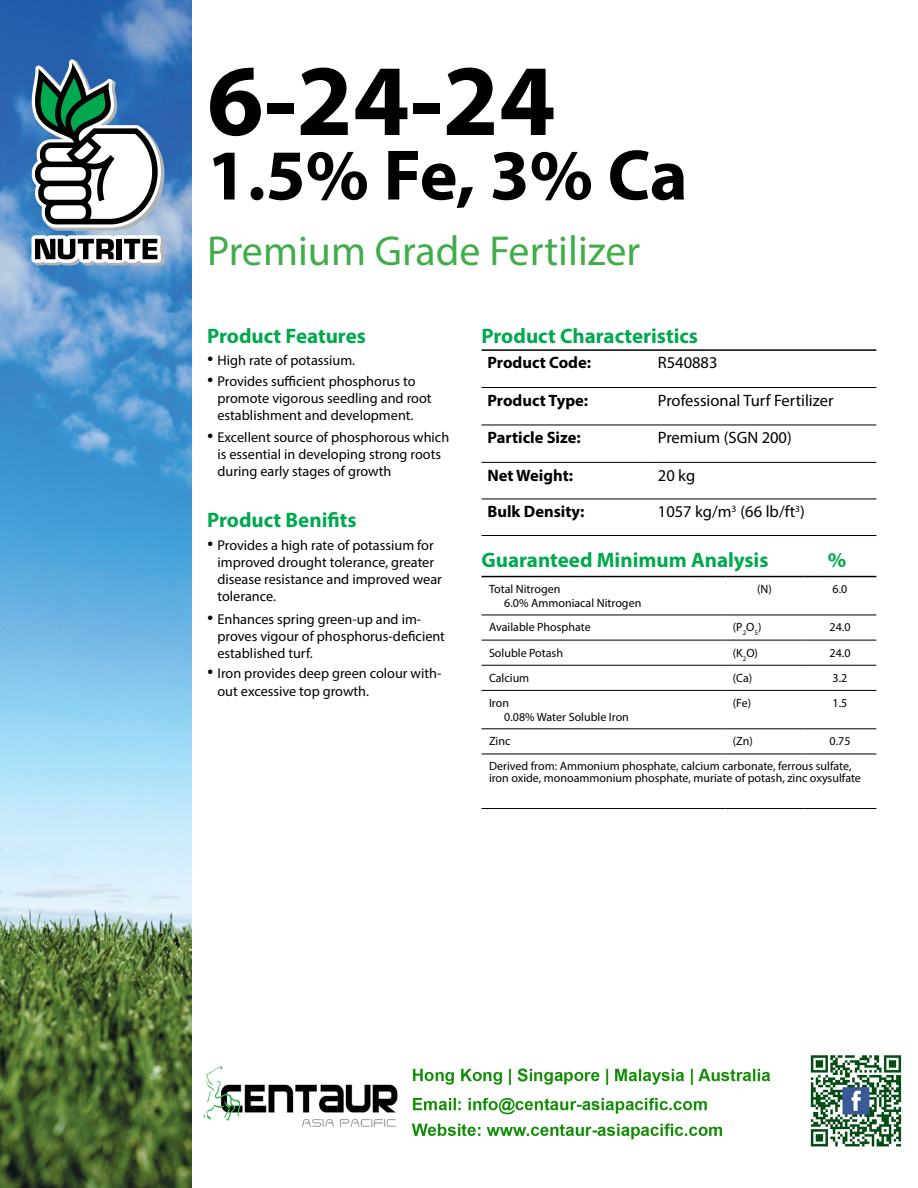
<style>
.page{position:relative;width:918px;height:1188px;background:#fff}
.page>*{position:absolute;margin:0;border:0;box-sizing:border-box;transform-origin:0 0}
.t1{font:700 102px "Myriad Pro";color:#000}
.t2{font:700 72px "Myriad Pro";color:#000}
.t3{font:42px "Myriad Pro";color:#41ad49}
.t4{font:700 21px "Myriad Pro";color:#00a94f}
.t5{font:16.5px "Myriad Pro";color:#000}
.t6{font:700 16.5px "Myriad Pro";color:#000}
.t7{font:14.25px/17.1px "Myriad Pro";color:#000}
.t8{font:12px/14.4px "Myriad Pro";color:#000}
.s1{font-family:"Calisto";font-size:18px}
</style>
<div class="page">
<img style="left:0;top:0;width:191px;height:1188px">
<svg style="left:32px;top:59px;width:133px;height:207px"></svg>
<hr style="left:482px;top:499px;width:170px;height:1px;background:#000">
<hr style="left:652px;top:499px;width:224px;height:1px;background:#000">
<hr style="left:482px;top:535px;width:170px;height:1px;background:#000">
<hr style="left:652px;top:535px;width:224px;height:1px;background:#000">
<hr style="left:482px;top:425px;width:170px;height:1px;background:#000">
<hr style="left:652px;top:425px;width:224px;height:1px;background:#000">
<hr style="left:482px;top:462px;width:170px;height:1px;background:#000">
<hr style="left:652px;top:462px;width:224px;height:1px;background:#000">
<hr style="left:482px;top:349px;width:170px;height:2px;background:#000">
<hr style="left:652px;top:349px;width:224px;height:2px;background:#000">
<hr style="left:482px;top:387px;width:170px;height:1px;background:#000">
<hr style="left:652px;top:387px;width:224px;height:1px;background:#000">
<hr style="left:482px;top:576px;width:243px;height:1px;background:#000">
<hr style="left:725px;top:576px;width:79px;height:1px;background:#000">
<hr style="left:804px;top:576px;width:72px;height:1px;background:#000">
<hr style="left:482px;top:615px;width:243px;height:1px;background:#000">
<hr style="left:725px;top:615px;width:79px;height:1px;background:#000">
<hr style="left:804px;top:615px;width:72px;height:1px;background:#000">
<hr style="left:482px;top:640px;width:243px;height:1px;background:#000">
<hr style="left:725px;top:640px;width:79px;height:1px;background:#000">
<hr style="left:804px;top:640px;width:72px;height:1px;background:#000">
<hr style="left:482px;top:665px;width:243px;height:1px;background:#000">
<hr style="left:725px;top:665px;width:79px;height:1px;background:#000">
<hr style="left:804px;top:665px;width:72px;height:1px;background:#000">
<hr style="left:482px;top:690px;width:243px;height:1px;background:#000">
<hr style="left:725px;top:690px;width:79px;height:1px;background:#000">
<hr style="left:804px;top:690px;width:72px;height:1px;background:#000">
<hr style="left:482px;top:728px;width:243px;height:1px;background:#000">
<hr style="left:725px;top:728px;width:79px;height:1px;background:#000">
<hr style="left:804px;top:728px;width:72px;height:1px;background:#000">
<hr style="left:482px;top:808px;width:243px;height:1px;background:#000">
<hr style="left:725px;top:808px;width:79px;height:1px;background:#000">
<hr style="left:804px;top:808px;width:72px;height:1px;background:#000">
<hr style="left:482px;top:754px;width:243px;height:1px;background:#000">
<hr style="left:725px;top:754px;width:79px;height:1px;background:#000">
<hr style="left:804px;top:754px;width:72px;height:1px;background:#000">
<img style="left:203px;top:1055px;width:699px;height:92px">
<h1 class="t1" style="left:207px;top:34px;width:350px">6-24-24</h1>
<h2 class="t2" style="left:207px;top:128px;width:482px">1.5% Fe, 3% Ca</h2>
<h3 class="t3" style="left:207px;top:226px;width:435px">Premium Grade Fertilizer</h3>
<h3 class="t4" style="left:207px;top:322px;width:161px">Product Features</h3>
<p class="t7" style="left:207px;top:351px;width:150px"><span class="s1">•</span> High rate of potassium.</p>
<p class="t7" style="left:218px;top:373px;width:216px;text-indent:-10px"><span class="s1">•</span> Provides sufficient phosphorus to promote vigorous seedling and root establishment and development.</p>
<p class="t7" style="left:218px;top:428px;width:233px;text-indent:-10px"><span class="s1">•</span> Excellent source of phosphorous which is essential in developing strong roots during early stages of growth</p>
<h3 class="t4" style="left:207px;top:506px;width:151px">Product Benifits</h3>
<p class="t7" style="left:218px;top:536px;width:226px;text-indent:-10px"><span class="s1">•</span> Provides a high rate of potassium for improved drought tolerance, greater disease resistance and improved wear tolerance.</p>
<p class="t7" style="left:218px;top:611px;width:229px;text-indent:-10px"><span class="s1">•</span> Enhances spring green-up and im&shy;proves vigour of phosphorus-deficient established turf.</p>
<p class="t7" style="left:218px;top:665px;width:225px;text-indent:-10px"><span class="s1">•</span> Iron provides deep green colour with&shy;out excessive top growth.</p>
<h3 class="t4" style="left:482px;top:323px;width:218px">Product Characteristics</h3>
<p class="t6" style="left:488px;top:352px;width:105px">Product Code:</p>
<p class="t5" style="left:658px;top:353px;width:61px">R540883</p>
<p class="t6" style="left:488px;top:390px;width:102px">Product Type:</p>
<p class="t5" style="left:658px;top:390px;width:177px">Professional Turf Fertilizer</p>
<p class="t6" style="left:488px;top:427px;width:95px">Particle Size:</p>
<p class="t5" style="left:658px;top:428px;width:135px">Premium (SGN 200)</p>
<p class="t6" style="left:488px;top:464px;width:87px">Net Weight:</p>
<p class="t5" style="left:658px;top:465px;width:39px">20 kg</p>
<p class="t6" style="left:488px;top:501px;width:99px">Bulk Density:</p>
<p class="t5" style="left:658px;top:502px;width:148px">1057 kg/m<sup>3</sup> (66 lb/ft<sup>3</sup>)</p>
<h3 class="t4" style="left:482px;top:546px;width:289px">Guaranteed Minimum Analysis</h3>
<h3 class="t4" style="left:828px;top:546px;width:20px">%</h3>
<p class="t8" style="left:504px;top:582px;width:139px;text-indent:-15px">Total Nitrogen<br>6.0% Ammoniacal Nitrogen</p>
<p class="t8" style="left:757px;top:582px;width:16px">(N)</p>
<p class="t8" style="left:833px;top:582px;width:16px">6.0</p>
<p class="t8" style="left:489px;top:620px;width:103px">Available Phosphate</p>
<p class="t8" style="left:733px;top:620px;width:30px">(P<sub>2</sub>O<sub>5</sub>)</p>
<p class="t8" style="left:830px;top:620px;width:22px">24.0</p>
<p class="t8" style="left:489px;top:645px;width:76px">Soluble Potash</p>
<p class="t8" style="left:733px;top:645px;width:27px">(K<sub>2</sub>O)</p>
<p class="t8" style="left:830px;top:645px;width:22px">24.0</p>
<p class="t8" style="left:489px;top:670px;width:42px">Calcium</p>
<p class="t8" style="left:733px;top:670px;width:21px">(Ca)</p>
<p class="t8" style="left:833px;top:670px;width:16px">3.2</p>
<p class="t8" style="left:504px;top:695px;width:126px;text-indent:-15px">Iron<br>0.08% Water Soluble Iron</p>
<p class="t8" style="left:733px;top:695px;width:20px">(Fe)</p>
<p class="t8" style="left:833px;top:695px;width:16px">1.5</p>
<p class="t8" style="left:489px;top:734px;width:23px">Zinc</p>
<p class="t8" style="left:733px;top:734px;width:22px">(Zn)</p>
<p class="t8" style="left:489px;top:728px;width:364px;line-height:25.2px;text-align:right">0.75<br>Derived from: Ammonium phosphate, calcium carbonate, ferrous sulfate,</p>
<p class="t8" style="left:489px;top:771px;width:374px">iron oxide, monoammonium phosphate, muriate of potash, zinc oxysulfate</p>
</div>
